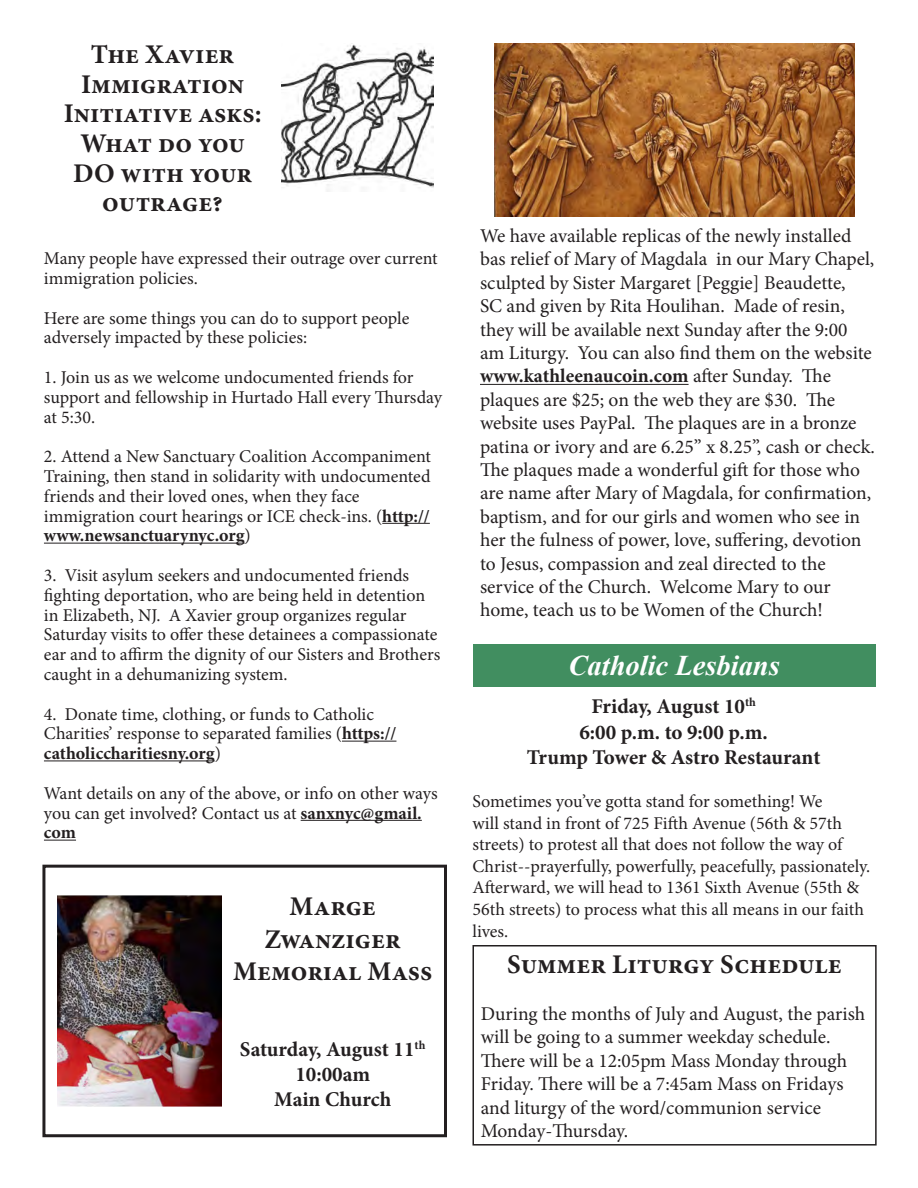
<style>
.page{position:relative;width:918px;height:1188px;background:#fff}
.page>*{position:absolute;margin:0;border:0;box-sizing:border-box;transform-origin:0 0}
.t1{font:italic 700 28.5px "Times New Roman";color:#fff}
.t2{font:700 27px/29.7px "Minion Pro";color:#231f20;text-align:center}
.t3{font:700 27px "Minion Pro";letter-spacing:-.025em;color:#231f20}
.t4{font:700 21px "Minion Pro";letter-spacing:-.005em;color:#231f20}
.t5{font:19.5px/23.4px "Minion Pro";letter-spacing:-.005em;color:#231f20}
.t6{font:18px/19.8px "Minion Pro";color:#231f20}
.s1{font-weight:700}
</style>
<div class="page">
<hr style="left:382px;top:523px;width:48px;height:1px;background:#231f20">
<hr style="left:44px;top:543px;width:201px;height:1px;background:#231f20">
<hr style="left:342px;top:741px;width:54px;height:1px;background:#231f20">
<hr style="left:44px;top:760px;width:171px;height:1px;background:#231f20">
<hr style="left:301px;top:820px;width:121px;height:1px;background:#231f20">
<hr style="left:44px;top:840px;width:32px;height:1px;background:#231f20">
<img style="left:281px;top:43px;width:153px;height:149px">
<div style="left:473px;top:645px;width:402px;height:42px;background:#418e60"></div>
<div style="left:472px;top:945px;width:405px;height:201px;border:2px solid #231f20"></div>
<hr style="left:480px;top:384px;width:209px;height:1px;background:#231f20">
<img style="left:494px;top:43px;width:361px;height:174px">
<div style="left:42px;top:865px;width:405px;height:272px;border:3px solid #231f20"></div>
<img style="left:57px;top:895px;width:164px;height:212px">
<p class="t2" style="left:64px;top:39px;width:199px">The Xavier<br>Immigration<br>Initiative asks:</p>
<p class="t3" style="left:81px;top:124px;width:166px">What do you</p>
<p class="t2" style="left:73px;top:158px;width:181px">DO with your outrage?</p>
<p class="t6" style="left:44px;top:249px;width:395px">Many people have expressed their outrage over current immigration policies.</p>
<p class="t6" style="left:44px;top:308px;width:367px">Here are some things you can do to support people adversely impacted by these policies:</p>
<p class="t6" style="left:44px;top:367px;width:400px">1. Join us as we welcome undocumented friends for support and fellowship in Hurtado Hall every Thursday at 5:30.</p>
<p class="t6" style="left:44px;top:447px;width:389px">2. Attend a New Sanctuary Coalition Accompaniment Training, then stand in solidarity with undocumented friends and their loved ones, when they face immigration court hearings or ICE check-ins. (<span class="s1">http:// www.newsanctuarynyc.org</span>)</p>
<p class="t6" style="left:44px;top:565px;width:398px">3. Visit asylum seekers and undocumented friends fighting deportation, who are being held in detention in Elizabeth, NJ. A Xavier group organizes regular Saturday visits to offer these detainees a compassionate ear and to affirm the dignity of our Sisters and Brothers caught in a dehumanizing system.</p>
<p class="t6" style="left:44px;top:704px;width:354px">4. Donate time, clothing, or funds to Catholic<br>Charities’ response to separated families (<span class="s1">https:// catholiccharitiesny.org</span>)</p>
<p class="t6" style="left:44px;top:783px;width:395px">Want details on any of the above, or info on other ways you can get involved? Contact us at <span class="s1">sanxnyc@gmail. com</span></p>
<p class="t2" style="left:290px;top:892px;width:88px">Marge</p>
<p class="t2" style="left:265px;top:924px;width:138px">Zwanziger</p>
<p class="t2" style="left:233px;top:956px;width:200px">Memorial Mass</p>
<p class="t4" style="left:240px;top:1034px;width:187px">Saturday, August 11<sup>th</sup></p>
<p class="t4" style="left:295px;top:1059px;width:76px">10:00am</p>
<p class="t4" style="left:274px;top:1085px;width:119px">Main Church</p>
<p class="t5" style="left:480px;top:224px;width:396px">We have available replicas of the newly installed bas relief of Mary of Magdala in our Mary Chapel, sculpted by Sister Margaret [Peggie] Beaudette,<br>SC and given by Rita Houlihan. Made of resin, they will be available next Sunday after the 9:00 am Liturgy. You can also find them on the website <span class="s1">www.kathleenaucoin.com</span> after Sunday. The plaques are $25; on the web they are $30. The website uses PayPal. The plaques are in a bronze patina or ivory and are 6.25” x 8.25”, cash or check.<br>The plaques made a wonderful gift for those who are name after Mary of Magdala, for confirmation, baptism, and for our girls and women who see in her the fulness of power, love, suffering, devotion to Jesus, compassion and zeal directed to the service of the Church. Welcome Mary to our home, teach us to be Women of the Church!</p>
<p class="t1" style="left:568px;top:646px;width:213px">Catholic Lesbians</p>
<p class="t4" style="left:591px;top:692px;width:166px">Friday, August 10<sup>th</sup></p>
<p class="t4" style="left:579px;top:717px;width:190px">6:00 p.m. to 9:00 p.m.</p>
<p class="t4" style="left:527px;top:742px;width:295px">Trump Tower &amp; Astro Restaurant</p>
<p class="t6" style="left:472px;top:790px;width:399px;line-height:21.6px">Sometimes you’ve gotta stand for something! We<br>will stand in front of 725 Fifth Avenue (56th &amp; 57th streets) to protest all that does not follow the way of Christ--prayerfully, powerfully, peacefully, passionately.<br>Afterward, we will head to 1361 Sixth Avenue (55th &amp; 56th streets) to process what this all means in our faith lives.</p>
<p class="t2" style="left:507px;top:949px;width:336px">Summer Liturgy Schedule</p>
<p class="t5" style="left:481px;top:1002px;width:386px">During the months of July and August, the parish will be going to a summer weekday schedule.<br>There will be a 12:05pm Mass Monday through Friday. There will be a 7:45am Mass on Fridays and liturgy of the word/communion service Monday-Thursday.</p>
</div>
